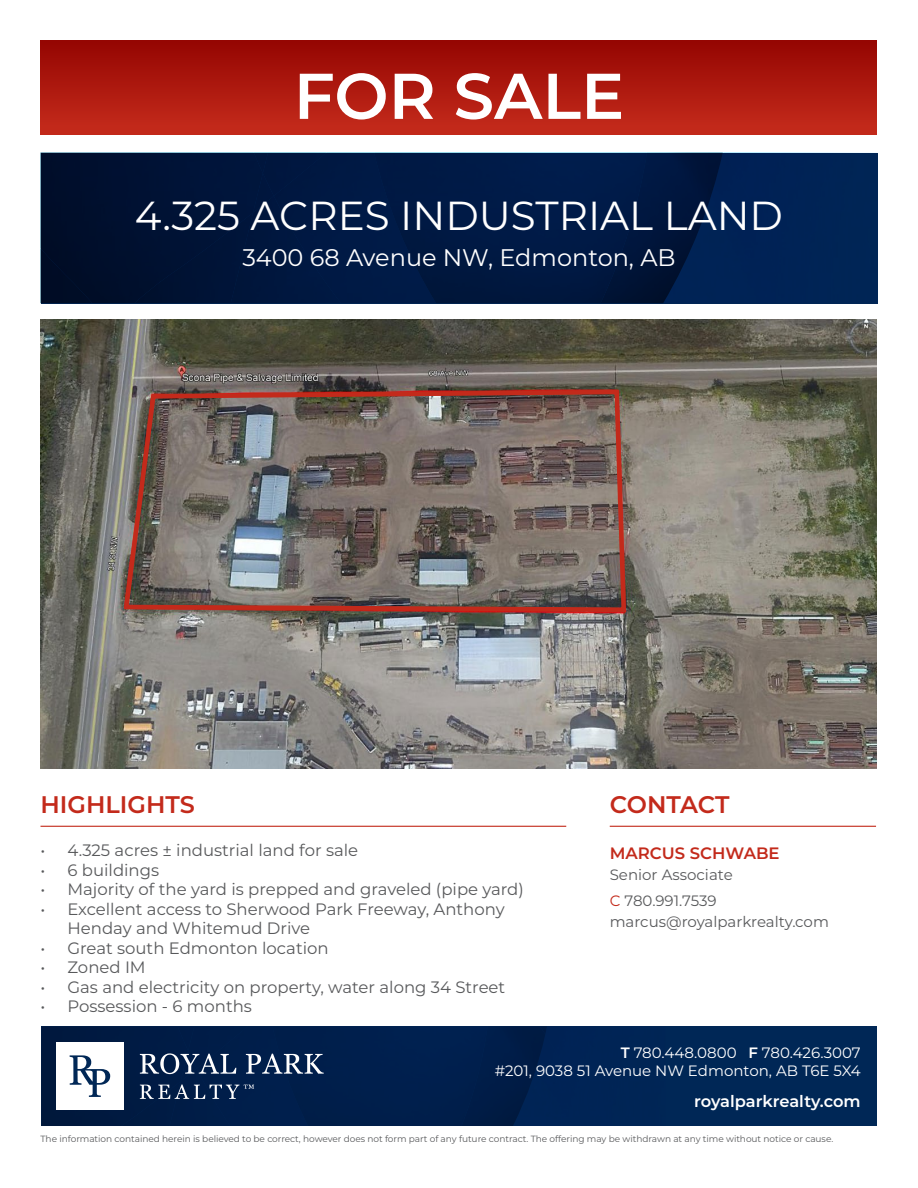
<style>
.page{position:relative;width:918px;height:1188px;background:#fff}
.page>*{position:absolute;margin:0;border:0;box-sizing:border-box;transform-origin:0 0}
.t1{font:600 64.5px "Montserrat";color:#fff}
.t2{font:40.5px "Montserrat";color:#fff}
.t3{font:24px "Montserrat";color:#fff}
.t4{font:600 24px "Montserrat";color:#c32a1b}
.t5{font:16.5px/19.5px "Montserrat";color:#58595b}
.t6{font:600 16.5px "Montserrat";color:#c32a1b}
.t7{font:600 16.2px "Montserrat";letter-spacing:-.005em;color:#fff}
.t8{font:15px/18px "Montserrat";color:#fff;text-align:right}
.t9{font:15px/25.5px "Montserrat";color:#58595b}
.t10{font:9px "Montserrat";letter-spacing:-.005em;color:#58595b}
.s1{color:#c32a1b}
.s2{font-weight:600}
</style>
<div class="page">
<div style="left:41px;top:1026px;width:836px;height:100px;background:#002756"></div>
<svg style="left:540px;top:1026px;width:7px;height:8px"></svg>
<div style="left:41px;top:1026px;width:140px;height:100px;background:#001941"></div>
<img style="left:178px;top:1026px;width:10px;height:25px">
<img style="left:181px;top:1051px;width:7px;height:2px">
<div style="left:121px;top:1081px;width:49px;height:45px;background:#001b42"></div>
<img style="left:170px;top:1074px;width:27px;height:52px">
<div style="left:197px;top:1026px;width:76px;height:100px;background:#001e4a"></div>
<div style="left:273px;top:1026px;width:215px;height:100px;background:#001f4d"></div>
<svg style="left:140px;top:1053px;width:96px;height:21px"></svg>
<svg style="left:246px;top:1054px;width:78px;height:20px"></svg>
<svg style="left:140px;top:1084px;width:114px;height:15px"></svg>
<div style="left:56px;top:1042px;width:68px;height:68px;background:#fff"></div>
<svg style="left:70px;top:1055px;width:40px;height:42px"></svg>
<img style="left:647px;top:153px;width:231px;height:150px">
<img style="left:663px;top:153px;width:118px;height:150px">
<img style="left:40px;top:153px;width:214px;height:150px">
<img style="left:254px;top:153px;width:9px;height:20px">
<img style="left:253px;top:173px;width:10px;height:23px">
<img style="left:263px;top:153px;width:11px;height:43px">
<div style="left:134px;top:213px;width:97px;height:90px;background:#001234"></div>
<div style="left:231px;top:196px;width:43px;height:107px;background:#00163c"></div>
<div style="left:274px;top:153px;width:100px;height:150px;background:#001943"></div>
<img style="left:374px;top:153px;width:273px;height:150px">
<hr style="left:40px;top:826px;width:526px;height:1px;background:#c32a1b">
<hr style="left:610px;top:826px;width:266px;height:1px;background:#c32a1b">
<div style="left:40px;top:40px;width:838px;height:95px;background:linear-gradient(to bottom,#940501,#c62c1c)"></div>
<img style="left:40px;top:320px;width:837px;height:449px">
<img style="left:121px;top:387px;width:507px;height:227px">
<h1 class="t1" style="left:294px;top:50px;width:332px">FOR SALE</h1>
<h2 class="t2" style="left:135px;top:188px;width:650px">4.325 ACRES INDUSTRIAL LAND</h2>
<h3 class="t3" style="left:242px;top:241px;width:435px">3400 68 Avenue NW, Edmonton, AB</h3>
<h3 class="t4" style="left:40px;top:788px;width:156px">HIGHLIGHTS</h3>
<p class="t5" style="left:40px;top:840px;width:319px">• 4.325 acres ± industrial land for sale</p>
<p class="t5" style="left:40px;top:859px;width:120px">• 6 buildings</p>
<p class="t5" style="left:40px;top:879px;width:485px">• Majority of the yard is prepped and graveled (pipe yard)</p>
<p class="t5" style="left:67px;top:898px;width:439px;text-indent:-27px">• Excellent access to Sherwood Park Freeway, Anthony<br>Henday and Whitemud Drive</p>
<p class="t5" style="left:40px;top:937px;width:290px">• Great south Edmonton location</p>
<p class="t5" style="left:40px;top:957px;width:107px">• Zoned IM</p>
<p class="t5" style="left:40px;top:976px;width:466px">• Gas and electricity on property, water along 34 Street</p>
<p class="t5" style="left:40px;top:996px;width:213px">• Possession - 6 months</p>
<h3 class="t4" style="left:610px;top:788px;width:121px">CONTACT</h3>
<p class="t6" style="left:610px;top:842px;width:171px">MARCUS SCHWABE</p>
<p class="t9" style="left:610px;top:862px;width:124px">Senior Associate<br><span class="s1">C</span> 780.991.7539</p>
<p class="t9" style="left:610px;top:908px;width:221px">marcus@royalparkrealty.com</p>
<p class="t8" style="left:495px;top:1044px;width:368px"><span class="s2">T</span> 780.448.0800 <span class="s2">F</span> 780.426.3007<br>#201, 9038 51 Avenue NW Edmonton, AB T6E 5X4</p>
<p class="t7" style="left:694px;top:1090px;width:168px">royalparkrealty.com</p>
<p class="t10" style="left:40px;top:1133px;width:794px">The information contained herein is believed to be correct, however does not form part of any future contract. The offering may be withdrawn at any time without notice or cause.</p>
</div>
